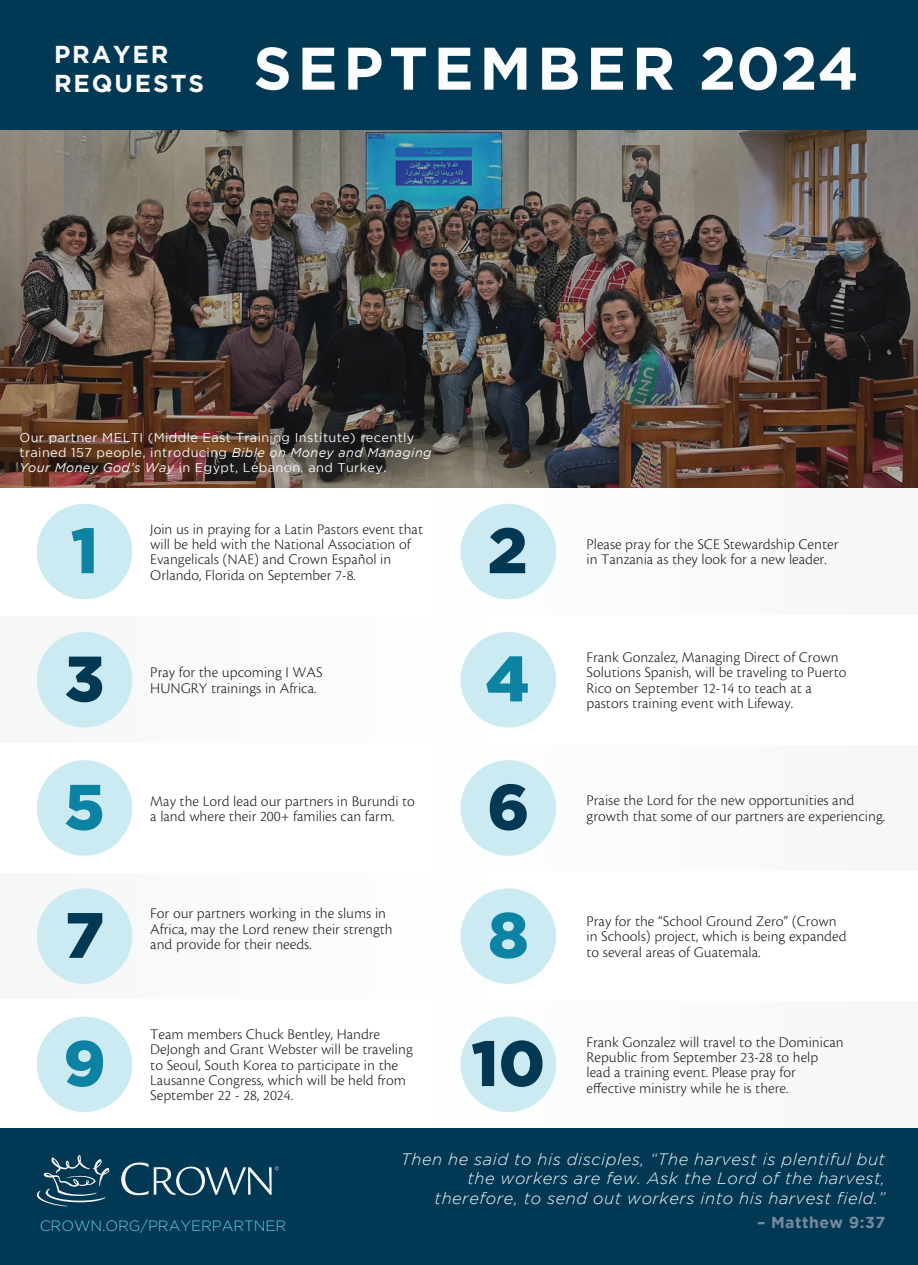
<style>
.page{position:relative;width:918px;height:1265px;background:#fff}
.page>*{position:absolute;margin:0;border:0;box-sizing:border-box;transform-origin:0 0}
.t1{font:900 63.9px "Gotham";color:#013955}
.t2{font:900 63.9px "Gotham";color:#0d83a3}
.t3{font:700 60px "Gotham";letter-spacing:.095em;color:#fbfcfe}
.t4{font:700 24.45px/29.2px "Gotham";letter-spacing:.08em;color:#fbfbfd}
.t5{font:italic 300 16.5px/19.8px "Gotham";letter-spacing:.03em;color:#f5f7f8;text-align:right}
.t6{font:700 15.75px "Gotham";letter-spacing:.03em;color:#778a9f}
.t7{font:15.3px/15.3px "Cronos Pro Lt Capt";color:#211d1e}
.t8{font:300 14.85px "Gotham";color:#67cbdc}
.t9{font:12.75px/15px "Gotham";letter-spacing:.03em;color:#f5f7f8}
.s1{font-style:italic}
</style>
<div class="page">
<img style="left:0;top:129px;width:918px;height:359px">
<div style="left:0;top:1126px;width:918px;height:138px;background:#013955"></div>
<div style="left:0;top:0;width:918px;height:129px;background:#013955"></div>
<div style="left:461px;top:1016px;width:95px;height:95px;background:#cceaf2;border-radius:50%"></div>
<div style="left:461px;top:888px;width:95px;height:95px;background:#cceaf2;border-radius:50%"></div>
<div style="left:461px;top:760px;width:95px;height:95px;background:#cceaf2;border-radius:50%"></div>
<div style="left:461px;top:632px;width:95px;height:95px;background:#cceaf2;border-radius:50%"></div>
<div style="left:461px;top:503px;width:95px;height:96px;background:#cceaf2;border-radius:50%"></div>
<div style="left:37px;top:1016px;width:95px;height:95px;background:#cceaf2;border-radius:50%"></div>
<div style="left:37px;top:888px;width:95px;height:95px;background:#cceaf2;border-radius:50%"></div>
<div style="left:37px;top:760px;width:95px;height:95px;background:#cceaf2;border-radius:50%"></div>
<div style="left:37px;top:632px;width:95px;height:95px;background:#cceaf2;border-radius:50%"></div>
<div style="left:37px;top:503px;width:95px;height:96px;background:#cceaf2;border-radius:50%"></div>
<svg style="left:36px;top:1155px;width:74px;height:51px"></svg>
<svg style="left:121px;top:1162px;width:158px;height:33px"></svg>
<h3 class="t4" style="left:54px;top:39px;width:152px">PRAYER<br>REQUESTS</h3>
<h2 class="t3" style="left:253px;top:34px;width:607px">SEPTEMBER 2024</h2>
<p class="t9" style="left:19px;top:430px;width:414px">Our partner MELTI (Middle East Training Institute) recently trained 157 people, introducing <span class="s1">Bible on Money and Managing<br>Your Money God’s Way</span> in Egypt, Lebanon, and Turkey.</p>
<p class="t7" style="left:150px;top:521px;width:274px">Join us in praying for a Latin Pastors event that will be held with the National Association of Evangelicals (NAE) and Crown Español in Orlando, Florida on September 7-8.</p>
<h1 class="t2" style="left:71px;top:513px;width:28px">1</h1>
<h1 class="t1" style="left:488px;top:513px;width:41px">2</h1>
<h1 class="t1" style="left:65px;top:641px;width:41px">3</h1>
<h1 class="t2" style="left:486px;top:641px;width:46px">4</h1>
<p class="t7" style="left:150px;top:664px;width:174px">Pray for the upcoming I WAS<br>HUNGRY trainings in Africa.</p>
<h1 class="t2" style="left:64px;top:770px;width:42px">5</h1>
<h1 class="t1" style="left:487px;top:770px;width:44px">6</h1>
<p class="t7" style="left:150px;top:793px;width:266px">May the Lord lead our partners in Burundi to a land where their 200+ families can farm.</p>
<p class="t7" style="left:150px;top:905px;width:244px">For our partners working in the slums in<br>Africa, may the Lord renew their strength and provide for their needs.</p>
<h1 class="t1" style="left:65px;top:898px;width:41px">7</h1>
<h1 class="t2" style="left:488px;top:898px;width:42px">8</h1>
<p class="t7" style="left:587px;top:536px;width:253px">Please pray for the SCE Stewardship Center in Tanzania as they look for a new leader.</p>
<p class="t7" style="left:587px;top:649px;width:262px">Frank Gonzalez, Managing Direct of Crown Solutions Spanish, will be traveling to Puerto Rico on September 12-14 to teach at a pastors training event with Lifeway.</p>
<p class="t7" style="left:587px;top:793px;width:300px">Praise the Lord for the new opportunities and growth that some of our partners are experiencing.</p>
<p class="t7" style="left:587px;top:913px;width:262px">Pray for the “School Ground Zero” (Crown in Schools) project, which is being expanded to several areas of Guatemala.</p>
<p class="t7" style="left:150px;top:1026px;width:264px">Team members Chuck Bentley, Handre DeJongh and Grant Webster will be traveling to Seoul, South Korea to participate in the Lausanne Congress, which will be held from September 22 - 28, 2024.</p>
<p class="t7" style="left:587px;top:1033px;width:259px">Frank Gonzalez will travel to the Dominican Republic from September 23-28 to help lead a training event. Please pray for effective ministry while he is there.</p>
<h1 class="t2" style="left:63px;top:1026px;width:44px">9</h1>
<h1 class="t1" style="left:471px;top:1026px;width:75px">10</h1>
<p class="t8" style="left:40px;top:1217px;width:248px">CROWN.ORG/PRAYERPARTNER</p>
<p class="t5" style="left:401px;top:1148px;width:486px">Then he said to his disciples, “The harvest is plentiful but the workers are few. Ask the Lord of the harvest, therefore, to send out workers into his harvest field.”</p>
<p class="t6" style="left:757px;top:1213px;width:130px">– Matthew 9:37</p>
</div>
